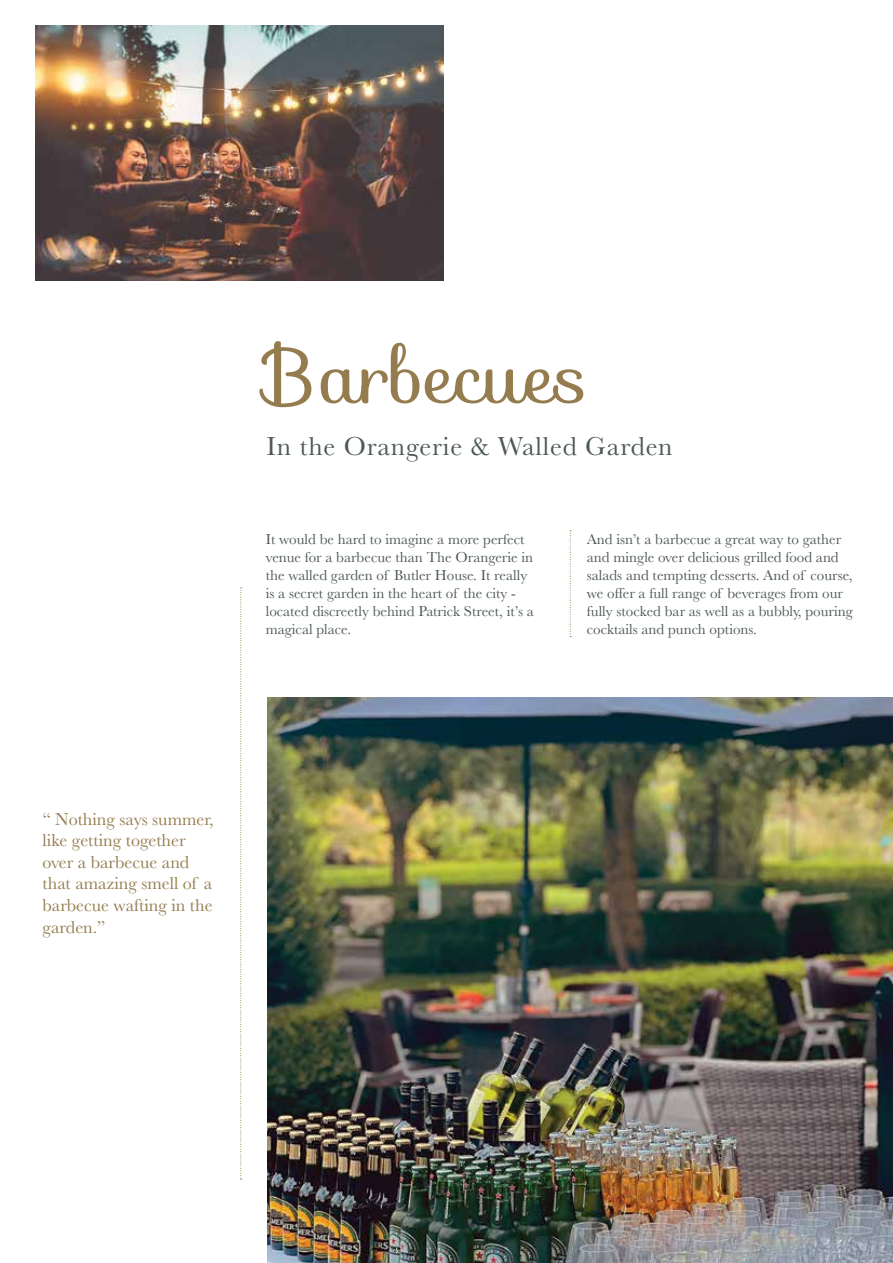
<style>
.page{position:relative;width:893px;height:1263px;background:#fff}
.page>*{position:absolute;margin:0;border:0;box-sizing:border-box;transform-origin:0 0}
.t1{font:75px "Sofia";color:#947c4e}
.t2{font:27px "Baskerville";letter-spacing:.03em;color:#4e5859}
.t3{font:18px/21.6px "Baskerville";color:#947c4e}
.t4{font:15px/18px "Baskerville";color:#4e5859}
</style>
<div class="page">
<img style="left:35px;top:26px;width:408px;height:255px">
<img style="left:268px;top:697px;width:625px;height:566px">
<svg style="left:240px;top:587px;width:2px;height:593px"></svg>
<svg style="left:570px;top:530px;width:1px;height:107px"></svg>
<h1 class="t1" style="left:264px;top:318px;width:326px">Barbecues</h1>
<h2 class="t2" style="left:267px;top:429px;width:407px">In the Orangerie &amp; Walled Garden</h2>
<p class="t4" style="left:266px;top:530px;width:269px">It would be hard to imagine a more perfect venue for a barbecue than The Orangerie in the walled garden of Butler House. It really is a secret garden in the heart of the city - located discreetly behind Patrick Street, it’s a magical place.</p>
<p class="t4" style="left:587px;top:530px;width:267px">And isn’t a barbecue a great way to gather and mingle over delicious grilled food and salads and tempting desserts. And of course, we offer a full range of beverages from our fully stocked bar as well as a bubbly, pouring cocktails and punch options.</p>
<p class="t3" style="left:43px;top:808px;width:173px">“ Nothing says summer, like getting together over a barbecue and that amazing smell of a barbecue wafting in the garden.”</p>
</div>
